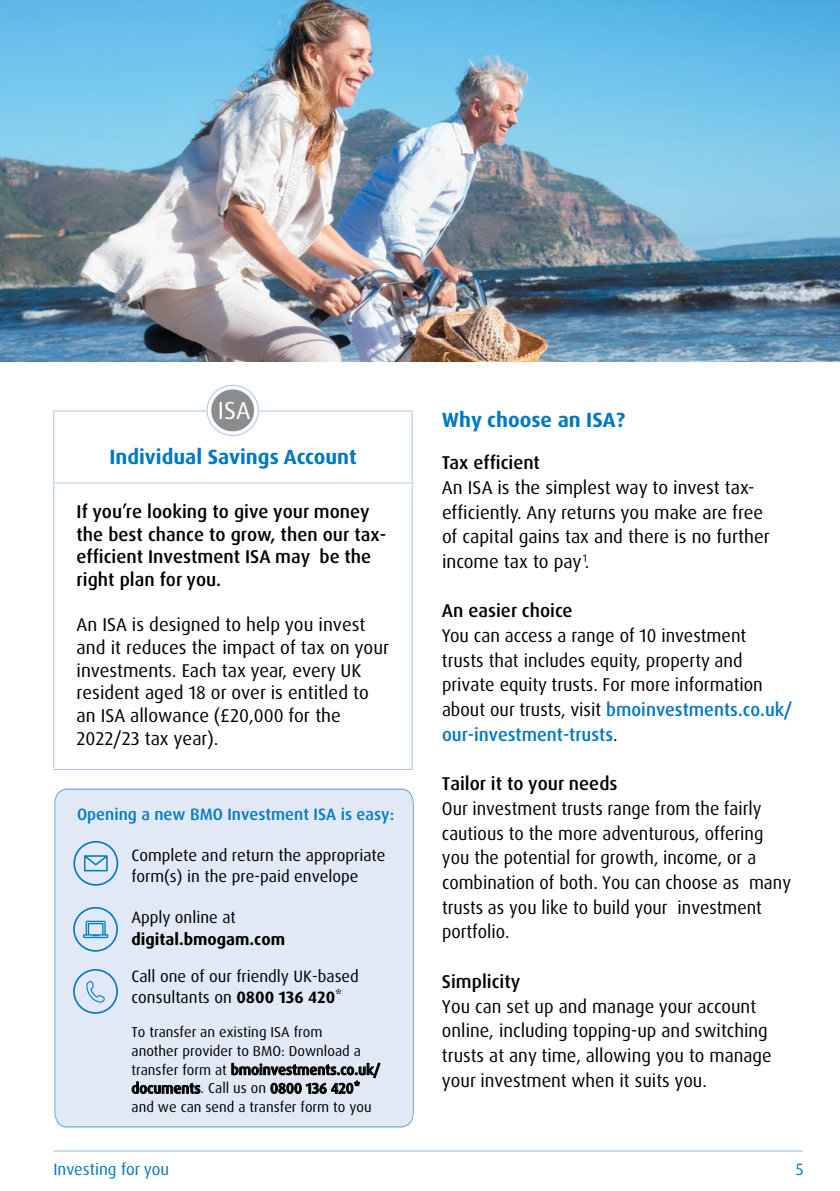
<style>
.page{position:relative;width:840px;height:1191px;background:#fff}
.page>*{position:absolute;margin:0;border:0;box-sizing:border-box;transform-origin:0 0}
.t1{font:24.8px "Dax Pro";color:#fff}
.t2{font:700 20.6px "Dax Pro";color:#0079c1}
.t3{font:18.6px/24.8px "Dax Pro";color:#000}
.t4{font:18.6px/24.8px "Dax Pro";color:#000;scale:.96 1}
.t5{font:500 18.6px/22.6px "Dax Pro";color:#000}
.t6{font:18.6px "Dax Pro";color:#fff}
.t7{font:16.4px/21.4px "Dax Pro";color:#000}
.t8{font:500 16.4px "Dax Pro";color:#0079c1}
.t9{font:700 16.4px/21.6px "Dax Pro";color:#000}
.t10{font:16.4px "Dax Pro";color:#0079c1}
.t11{font:14.4px/18.6px "Dax Pro";color:#000}
.s1{font-weight:400}
.s2{font-weight:700}
.s3{font-weight:500}
.s4{font-weight:500;color:#0079c1}
</style>
<div class="page">
<hr style="left:53px;top:1150px;width:749px;height:1px;background:#95b9e2">
<img style="left:0;top:0;width:839px;height:361px">
<hr style="left:53px;top:411px;width:1px;height:71px;background:#adc8e9">
<hr style="left:53px;top:410px;width:359px;height:1px;background:#adc8e9">
<hr style="left:411px;top:411px;width:1px;height:71px;background:#adc8e9">
<hr style="left:53px;top:483px;width:1px;height:286px;background:#adc8e9">
<hr style="left:53px;top:482px;width:359px;height:1px;background:#adc8e9">
<hr style="left:411px;top:483px;width:1px;height:286px;background:#adc8e9">
<hr style="left:53px;top:769px;width:359px;height:1px;background:#adc8e9">
<svg style="left:207px;top:385px;width:51px;height:50px"></svg>
<div style="left:206px;top:385px;width:53px;height:51px;border:1px solid #adc8e9;border-radius:50%"></div>
<div style="left:211px;top:389px;width:43px;height:42px;background:#8a8c8e;border-radius:50%"></div>
<div style="left:54px;top:788px;width:360px;height:340px;background:#e1e9f6"></div>
<div style="left:73px;top:969px;width:45px;height:44px;border:2px solid #0079c1;border-radius:50%"></div>
<svg style="left:86px;top:981px;width:19px;height:21px"></svg>
<div style="left:73px;top:907px;width:45px;height:44px;border:2px solid #0079c1;border-radius:50%"></div>
<svg style="left:83px;top:920px;width:25px;height:18px"></svg>
<div style="left:73px;top:841px;width:45px;height:44px;border:2px solid #0079c1;border-radius:50%"></div>
<svg style="left:84px;top:855px;width:24px;height:16px"></svg>
<p class="t1" style="left:218px;top:394px;width:34px">ISA</p>
<p class="t6" style="left:220px;top:398px;width:26px">ISA</p>
<p class="t2" style="left:109px;top:444px;width:248px">Individual Savings Account</p>
<p class="t5" style="left:77px;top:500px;width:311px">If you’re looking to give your money the best chance to grow, then our tax&shy;efficient Investment ISA may be the right plan for you.</p>
<p class="t3" style="left:77px;top:613px;width:314px;line-height:22.6px">An ISA is designed to help you invest and it reduces the impact of tax on your investments. Each tax year, every UK resident aged 18 or over is entitled to an ISA allowance (£20,000 for the 2022/23 tax year).</p>
<p class="t8" style="left:77px;top:803px;width:318px">Opening a new BMO Investment ISA is easy:</p>
<p class="t7" style="left:131px;top:844px;width:255px">Complete and return the appropriate form(s) in the pre-paid envelope</p>
<p class="t9" style="left:131px;top:907px;width:155px"><span class="s1">Apply online at </span>digital.bmogam.com</p>
<p class="t7" style="left:131px;top:965px;width:229px">Call one of our friendly UK-based consultants on <span class="s2">0800 136 420</span>*</p>
<p class="t11" style="left:131px;top:1023px;width:250px">To transfer an existing ISA from<br>another provider to BMO: Download a transfer form at <span class="s3">bmoinvestments.co.uk/ documents</span>. Call us on <span class="s3">0800 136 420* </span>and we can send a transfer form to you</p>
<p class="t2" style="left:441px;top:407px;width:184px">Why choose an ISA?</p>
<p class="t3" style="left:441px;top:450px;width:329px"><span class="s3">Tax efficient<br></span>An ISA is the simplest way to invest tax&shy;efficiently. Any returns you make are free of capital gains tax and there is no further income tax to pay <sup>1</sup>.</p>
<p class="t3" style="left:441px;top:598px;width:352px"><span class="s3">An easier choice<br></span>You can access a range of 10 investment trusts that includes equity, property and private equity trusts. For more information about our trusts, visit <span class="s4">bmoinvestments.co.uk/ our-investment-trusts</span>.</p>
<p class="t4" style="left:441px;top:771px;width:365px"><span class="s3">Tailor it to your needs<br></span>Our investment trusts range from the fairly cautious to the more adventurous, offering you the potential for growth, income, or a combination of both. You can choose as many trusts as you like to build your investment portfolio.</p>
<p class="t3" style="left:441px;top:969px;width:331px"><span class="s3">Simplicity<br></span>You can set up and manage your account online, including topping-up and switching trusts at any time, allowing you to manage your investment when it suits you.</p>
<p class="t10" style="left:53px;top:1158px;width:117px">Investing for you</p>
<p class="t10" style="left:795px;top:1158px;width:9px">5</p>
</div>
